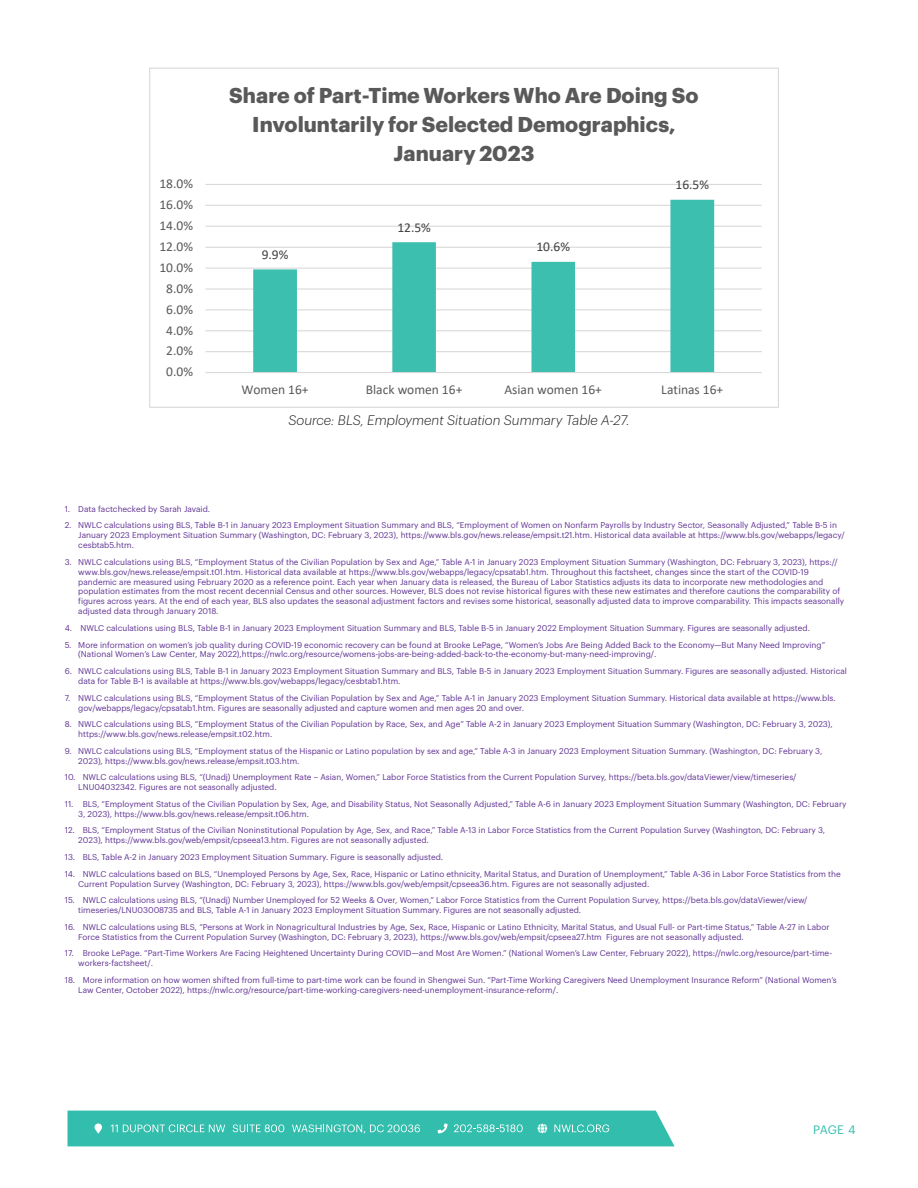
<style>
.page{position:relative;width:918px;height:1188px;background:#fff}
.page>*{position:absolute;margin:0;border:0;box-sizing:border-box;transform-origin:0 0}
.t1{font:700 21px/28.7px "Graphik";color:#595959;text-align:center}
.t2{font:13.5px "Calibri";color:#595959}
.BODY_TEXT{font:italic 300 13.5px "Graphik";color:#231f20}
.t3{font:13.5px "Calibri";color:#404040}
.t4{font:12px "Graphik";color:#33bdac}
.t5{font:8.25px/9.9px "Graphik";color:#603393}
</style>
<div class="page">
<svg style="left:67px;top:1111px;width:608px;height:35px;background:#40c1b1"></svg>
<hr style="left:206px;top:351px;width:556px;height:1px;background:#d9d9d9">
<hr style="left:206px;top:330px;width:556px;height:1px;background:#d9d9d9">
<hr style="left:206px;top:309px;width:556px;height:1px;background:#d9d9d9">
<hr style="left:206px;top:288px;width:556px;height:2px;background:#d9d9d9">
<hr style="left:206px;top:268px;width:556px;height:1px;background:#d9d9d9">
<hr style="left:206px;top:247px;width:556px;height:1px;background:#d9d9d9">
<hr style="left:206px;top:226px;width:556px;height:1px;background:#d9d9d9">
<hr style="left:206px;top:205px;width:556px;height:1px;background:#d9d9d9">
<hr style="left:206px;top:184px;width:556px;height:1px;background:#d9d9d9">
<svg style="left:253px;top:200px;width:461px;height:172px"></svg>
<hr style="left:206px;top:372px;width:556px;height:1px;background:#d9d9d9">
<p class="t2" style="left:159px;top:174px;width:35px">18.0%</p>
<p class="t2" style="left:159px;top:195px;width:35px">16.0%</p>
<p class="t2" style="left:159px;top:216px;width:35px">14.0%</p>
<p class="t2" style="left:159px;top:237px;width:35px">12.0%</p>
<p class="t2" style="left:159px;top:258px;width:35px">10.0%</p>
<p class="t2" style="left:166px;top:279px;width:28px">8.0%</p>
<p class="t2" style="left:166px;top:300px;width:28px">6.0%</p>
<p class="t2" style="left:166px;top:321px;width:28px">4.0%</p>
<p class="t2" style="left:166px;top:342px;width:28px">2.0%</p>
<p class="t2" style="left:166px;top:363px;width:28px">0.0%</p>
<p class="t1" style="left:229px;top:80px;width:471px">Share of Part-Time Workers Who Are Doing So<br>Involuntarily for Selected Demographics,<br>January 2023</p>
<p class="t3" style="left:262px;top:245px;width:28px">9.9%</p>
<p class="t3" style="left:397px;top:218px;width:35px">12.5%</p>
<p class="t3" style="left:536px;top:238px;width:35px">10.6%</p>
<p class="t3" style="left:676px;top:176px;width:35px">16.5%</p>
<p class="t2" style="left:241px;top:380px;width:69px">Women 16+</p>
<p class="t2" style="left:366px;top:380px;width:98px">Black women 16+</p>
<p class="t2" style="left:504px;top:380px;width:99px">Asian women 16+</p>
<p class="t2" style="left:661px;top:380px;width:63px">Latinas 16+</p>
<p class="BODY_TEXT" style="left:288px;top:410px;width:343px">Source: BLS, Employment Situation Summary Table A-27.</p>
<p class="t5" style="left:65px;top:503px;width:147px">1. Data factchecked by Sarah Javaid.</p>
<p class="t5" style="left:78px;top:520px;width:768px;text-indent:-14px">2. NWLC calculations using BLS, Table B-1 in January 2023 Employment Situation Summary and BLS, “Employment of Women on Nonfarm Payrolls by Industry Sector, Seasonally Adjusted,” Table B-5 in<br>January 2023 Employment Situation Summary (Washington, DC: February 3, 2023), https://www.bls.gov/news.release/empsit.t21.htm. Historical data available at https://www.bls.gov/webapps/legacy/ cesbtab5.htm.</p>
<p class="t5" style="left:78px;top:556px;width:767px;text-indent:-14px">3. NWLC calculations using BLS, “Employment Status of the Civilian Population by Sex and Age,” Table A-1 in January 2023 Employment Situation Summary (Washington, DC: February 3, 2023), https:// www.bls.gov/news.release/empsit.t01.htm. Historical data available at https://www.bls.gov/webapps/legacy/cpsatab1.htm. Throughout this factsheet, changes since the start of the COVID-19 pandemic are measured using February 2020 as a reference point. Each year when January data is released, the Bureau of Labor Statistics adjusts its data to incorporate new methodologies and population estimates from the most recent decennial Census and other sources. However, BLS does not revise historical figures with these new estimates and therefore cautions the comparability of figures across years. At the end of each year, BLS also updates the seasonal adjustment factors and revises some historical, seasonally adjusted data to improve comparability. This impacts seasonally adjusted data through January 2018.</p>
<p class="t5" style="left:65px;top:622px;width:747px">4. NWLC calculations using BLS, Table B-1 in January 2023 Employment Situation Summary and BLS, Table B-5 in January 2022 Employment Situation Summary. Figures are seasonally adjusted.</p>
<p class="t5" style="left:78px;top:639px;width:749px;text-indent:-14px">5. More information on women’s job quality during COVID-19 economic recovery can be found at Brooke LePage, “Women’s Jobs Are Being Added Back to the Economy—But Many Need Improving” (National Women’s Law Center, May 2022),https://nwlc.org/resource/womens-jobs-are-being-added-back-to-the-economy-but-many-need-improving/.</p>
<p class="t5" style="left:78px;top:665px;width:770px;text-indent:-14px">6. NWLC calculations using BLS, Table B-1 in January 2023 Employment Situation Summary and BLS, Table B-5 in January 2023 Employment Situation Summary. Figures are seasonally adjusted. Historical data for Table B-1 is available at https://www.bls.gov/webapps/legacy/cesbtab1.htm.</p>
<p class="t5" style="left:78px;top:692px;width:759px;text-indent:-14px">7. NWLC calculations using BLS, “Employment Status of the Civilian Population by Sex and Age,” Table A-1 in January 2023 Employment Situation Summary. Historical data available at https://www.bls. gov/webapps/legacy/cpsatab1.htm. Figures are seasonally adjusted and capture women and men ages 20 and over.</p>
<p class="t5" style="left:78px;top:719px;width:756px;text-indent:-14px">8. NWLC calculations using BLS, “Employment Status of the Civilian Population by Race, Sex, and Age” Table A-2 in January 2023 Employment Situation Summary (Washington, DC: February 3, 2023), https://www.bls.gov/news.release/empsit.t02.htm.</p>
<p class="t5" style="left:78px;top:745px;width:746px;text-indent:-14px">9. NWLC calculations using BLS, “Employment status of the Hispanic or Latino population by sex and age,” Table A-3 in January 2023 Employment Situation Summary. (Washington, DC: February 3,<br>2023), https://www.bls.gov/news.release/empsit.t03.htm.</p>
<p class="t5" style="left:78px;top:772px;width:720px;text-indent:-14px">10. NWLC calculations using BLS, “(Unadj) Unemployment Rate – Asian, Women,” Labor Force Statistics from the Current Population Survey, https://beta.bls.gov/dataViewer/view/timeseries/<br>LNU04032342. Figures are not seasonally adjusted.</p>
<p class="t5" style="left:78px;top:798px;width:770px;text-indent:-14px">11. BLS, “Employment Status of the Civilian Population by Sex, Age, and Disability Status, Not Seasonally Adjusted,” Table A-6 in January 2023 Employment Situation Summary (Washington, DC: February<br>3, 2023), https://www.bls.gov/news.release/empsit.t06.htm.</p>
<p class="t5" style="left:78px;top:825px;width:748px;text-indent:-14px">12. BLS, “Employment Status of the Civilian Noninstitutional Population by Age, Sex, and Race,” Table A-13 in Labor Force Statistics from the Current Population Survey (Washington, DC: February 3,<br>2023), https://www.bls.gov/web/empsit/cpseea13.htm. Figures are not seasonally adjusted.</p>
<p class="t5" style="left:65px;top:851px;width:380px">13. BLS, Table A-2 in January 2023 Employment Situation Summary. Figure is seasonally adjusted.</p>
<p class="t5" style="left:78px;top:868px;width:764px;text-indent:-14px">14. NWLC calculations based on BLS, “Unemployed Persons by Age, Sex, Race, Hispanic or Latino ethnicity, Marital Status, and Duration of Unemployment,” Table A-36 in Labor Force Statistics from the<br>Current Population Survey (Washington, DC: February 3, 2023), https://www.bls.gov/web/empsit/cpseea36.htm. Figures are not seasonally adjusted.</p>
<p class="t5" style="left:78px;top:895px;width:731px;text-indent:-14px">15. NWLC calculations using BLS, “(Unadj) Number Unemployed for 52 Weeks &amp; Over, Women,” Labor Force Statistics from the Current Population Survey, https://beta.bls.gov/dataViewer/view/ timeseries/LNU03008735 and BLS, Table A-1 in January 2023 Employment Situation Summary. Figures are not seasonally adjusted.</p>
<p class="t5" style="left:78px;top:921px;width:753px;text-indent:-14px">16. NWLC calculations using BLS, “Persons at Work in Nonagricultural Industries by Age, Sex, Race, Hispanic or Latino Ethnicity, Marital Status, and Usual Full- or Part-time Status,” Table A-27 in Labor<br>Force Statistics from the Current Population Survey (Washington, DC: February 3, 2023), https://www.bls.gov/web/empsit/cpseea27.htm Figures are not seasonally adjusted.</p>
<p class="t5" style="left:78px;top:948px;width:755px;text-indent:-14px">17. Brooke LePage. “Part-Time Workers Are Facing Heightened Uncertainty During COVID—and Most Are Women.” (National Women’s Law Center, February 2022), https://nwlc.org/resource/part-time&shy;workers-factsheet/.</p>
<p class="t5" style="left:78px;top:974px;width:760px;text-indent:-14px">18. More information on how women shifted from full-time to part-time work can be found in Shengwei Sun. “Part-Time Working Caregivers Need Unemployment Insurance Reform” (National Women’s<br>Law Center, October 2022), https://nwlc.org/resource/part-time-working-caregivers-need-unemployment-insurance-reform/.</p>
<h3 class="t4" style="left:813px;top:1120px;width:44px">PAGE 4</h3>
</div>
